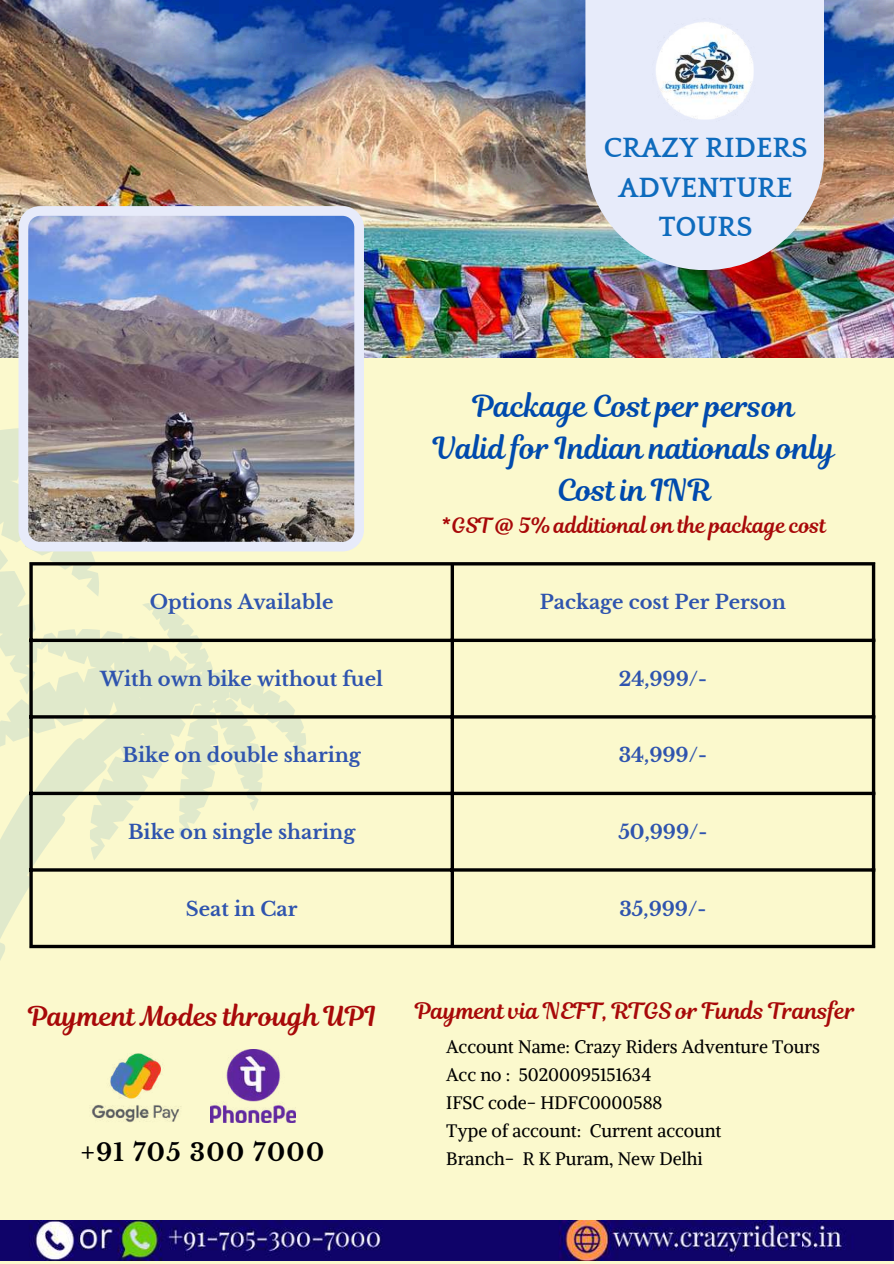
<style>
.page{position:relative;width:894px;height:1264px;background:#fff}
.page>*{position:absolute;margin:0;border:0;box-sizing:border-box;transform-origin:0 0}
.t1{font:30px/41.7px "RTL Romman Regular";color:#004aad;text-align:center}
.t2{font:700 28.65px/39.3px "Quattrocento";color:#0e6bbd;text-align:center}
.t3{font:27px "RTL Romman Regular";color:#a80909}
.t4{font:700 24px "Libre Baskerville";letter-spacing:.055em;color:#000}
.t5{font:22.5px "RTL Romman Regular";color:#a80909}
.t6{font:21px "RTL Romman Regular";color:#a80909}
.t7{font:700 19.5px "Libre Baskerville";color:#2f54ae}
.t8{font:18px/28.2px "Alike";color:#000}
</style>
<div class="page">
<div style="left:0;top:0;width:893px;height:1263px;background:#fbf9cd"></div>
<svg style="left:0;top:428px;width:306px;height:532px"></svg>
<img style="left:0;top:0;width:893px;height:358px">
<svg style="left:585px;top:0;width:238px;height:270px;background:#d9dde9"></svg>
<img style="left:18px;top:206px;width:346px;height:345px">
<img style="left:634px;top:0;width:140px;height:141px">
<img style="left:0;top:1220px;width:893px;height:39px">
<svg style="left:29px;top:565px;width:4px;height:379px"></svg>
<svg style="left:450px;top:565px;width:4px;height:379px"></svg>
<svg style="left:871px;top:565px;width:4px;height:379px"></svg>
<hr style="left:29px;top:562px;width:846px;height:3px;background:#000">
<svg style="left:29px;top:638px;width:846px;height:4px;background:#282821"></svg>
<hr style="left:29px;top:715px;width:846px;height:3px;background:#000">
<svg style="left:29px;top:791px;width:846px;height:4px;background:#2c2c25"></svg>
<hr style="left:29px;top:868px;width:846px;height:3px;background:#000">
<svg style="left:29px;top:944px;width:846px;height:4px;background:#323129"></svg>
<img style="left:210px;top:1049px;width:85px;height:73px">
<img style="left:92px;top:1053px;width:89px;height:70px">
<h2 class="t2" style="left:603px;top:129px;width:205px">CRAZY RIDERS<br>ADVENTURE<br>TOURS</h2>
<h1 class="t1" style="left:433px;top:386px;width:403px">Package Cost per person<br>Valid for Indian nationals only<br>Cost in INR</h1>
<p class="t6" style="left:442px;top:511px;width:386px">*GST @ 5% additional on the package cost</p>
<p class="t7" style="left:150px;top:590px;width:185px">Options Available</p>
<p class="t7" style="left:539px;top:590px;width:247px">Package cost Per Person</p>
<p class="t7" style="left:100px;top:667px;width:284px">With own bike without fuel</p>
<p class="t7" style="left:618px;top:667px;width:90px">24,999/-</p>
<p class="t7" style="left:122px;top:743px;width:240px">Bike on double sharing</p>
<p class="t7" style="left:618px;top:743px;width:90px">34,999/-</p>
<p class="t7" style="left:128px;top:820px;width:229px">Bike on single sharing</p>
<p class="t7" style="left:618px;top:820px;width:91px">50,999/-</p>
<p class="t7" style="left:186px;top:896px;width:113px">Seat in Car</p>
<p class="t7" style="left:619px;top:896px;width:88px">35,999/-</p>
<h3 class="t3" style="left:29px;top:997px;width:349px">Payment Modes through UPI</h3>
<p class="t4" style="left:81px;top:1137px;width:244px">+91 705 300 7000</p>
<p class="t5" style="left:415px;top:995px;width:441px">Payment via NEFT, RTGS or Funds Transfer</p>
<p class="t8" style="left:446px;top:1032px;width:375px">Account Name: Crazy Riders Adventure Tours<br>Acc no : 50200095151634<br>IFSC code- HDFC0000588<br>Type of account: Current account<br>Branch- R K Puram, New Delhi</p>
</div>
